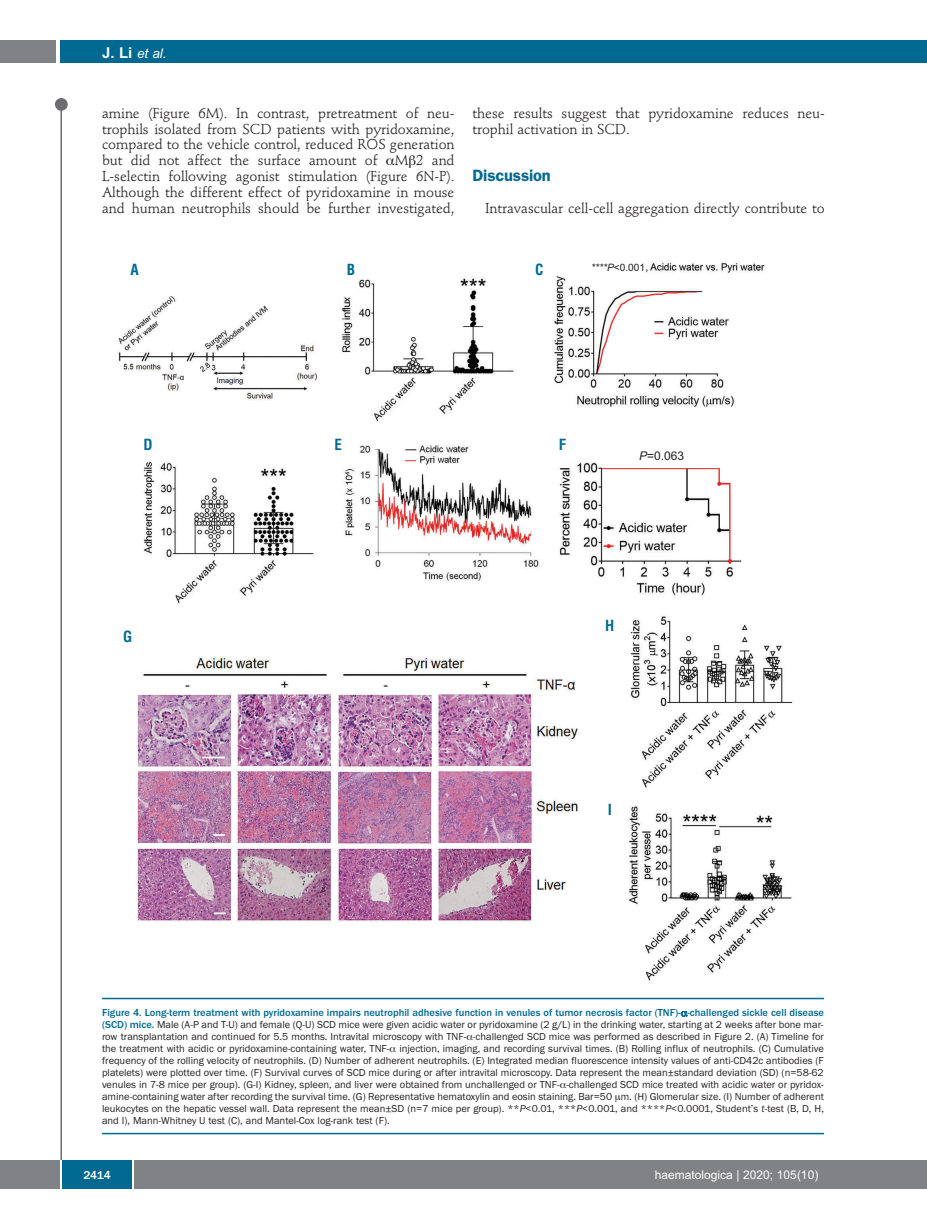
<style>
.page{position:relative;width:927px;height:1225px;background:#fff}
.page>*{position:absolute;margin:0;border:0;box-sizing:border-box;transform-origin:0 0}
.t1{font:600 16.5px "Franklin Gothic";letter-spacing:-.01em;color:#006991}
.t2{font:700 condensed 15px "Helvetica";color:#006991}
.t3{font:14.25px/15.9px "Stempel Schneidler";letter-spacing:-.005em;color:#231f20;text-align:justify}
.t4{font:italic 13.5px "Arial";color:#fff}
.t5{font:12px "Arial";color:#fff}
.t6{font:12px "Arial";color:#231f20}
.t7{font:500 12px "Franklin Gothic";color:#fff}
.t8{font:10.5px/12px "Franklin Gothic";color:#231f20;text-align:justify}
.t9{font:10.2px "Arial";color:#231f20}
.s1{font-weight:700;font-style:normal;font-size:15px}
.s2{font-style:italic}
.s3{font-weight:500;color:#006991}
</style>
<div class="page">
<div style="left:911px;top:40px;width:16px;height:22px;background:#006991"></div>
<div style="left:910px;top:1160px;width:17px;height:28px;background:#808285"></div>
<div style="left:55px;top:98px;width:13px;height:13px;background:#6c6d70;border-radius:50%"></div>
<hr style="left:60px;top:101px;width:2px;height:1061px;background:#6c6d70">
<div style="left:60px;top:40px;width:852px;height:22px;background:#006991"></div>
<div style="left:0;top:40px;width:56px;height:22px;background:#808285"></div>
<div style="left:0;top:1160px;width:911px;height:28px;background:#808285"></div>
<div style="left:62px;top:1160px;width:71px;height:28px;background:#006991"></div>
<hr style="left:60px;top:1160px;width:2px;height:28px;background:#fff">
<svg style="left:133px;top:1160px;width:1px;height:28px"></svg>
<img style="left:118px;top:261px;width:647px;height:343px">
<img style="left:137px;top:615px;width:656px;height:366px">
<hr style="left:102px;top:997px;width:722px;height:2px;background:#006991">
<hr style="left:102px;top:1132px;width:722px;height:2px;background:#006991">
<p class="t4" style="left:102px;top:45px;width:66px"><span class="s1">J. Li</span> et al.</p>
<p class="t3" style="left:102px;top:106px;width:354px">amine (Figure 6M). In contrast, pretreatment of neu&shy;trophils isolated from SCD patients with pyridoxamine, compared to the vehicle control, reduced ROS generation but did not affect the surface amount of M 2 and L-selectin following agonist stimulation (Figure 6N-P).<br>Although the different effect of pyridoxamine in mouse and human neutrophils should be further investigated,</p>
<h3 class="t3" style="left:472px;top:106px;width:354px">these results suggest that pyridoxamine reduces neu&shy;trophil activation in SCD.</h3>
<h1 class="t1" style="left:472px;top:170px;width:80px">Discussion</h1>
<h3 class="t3" style="left:485px;top:201px;width:341px">Intravascular cell-cell aggregation directly contribute to</h3>
<h2 class="t2" style="left:131px;top:260px;width:10px">A</h2>
<h2 class="t2" style="left:347px;top:260px;width:10px">B</h2>
<h2 class="t2" style="left:535px;top:260px;width:10px">C</h2>
<p class="t9" style="left:591px;top:261px;width:56px"><span class="s2">****P</span>&lt;0.001</p>
<h2 class="t2" style="left:144px;top:436px;width:11px">D</h2>
<h2 class="t2" style="left:334px;top:436px;width:9px">E</h2>
<h2 class="t2" style="left:559px;top:436px;width:9px">F</h2>
<p class="t6" style="left:639px;top:448px;width:47px"><span class="s2">P</span>=0.063</p>
<h2 class="t2" style="left:123px;top:628px;width:11px">G</h2>
<h2 class="t2" style="left:605px;top:617px;width:11px">H</h2>
<h2 class="t2" style="left:608px;top:801px;width:6px">I</h2>
<p class="t8" style="left:102px;top:1006px;width:723px"><span class="s3">Figure 4. Long-term treatment with pyridoxamine impairs neutrophil adhesive function in venules of tumor necrosis factor (TNF)- -challenged sickle cell disease (SCD) mice.</span> Male (A-P and T-U) and female (Q-U) SCD mice were given acidic water or pyridoxamine (2 g/L) in the drinking water, starting at 2 weeks after bone mar&shy;row transplantation and continued for 5.5 months. Intravital microscopy with TNF- -challenged SCD mice was performed as described in Figure 2. (A) Timeline for the treatment with acidic or pyridoxamine-containing water, TNF- injection, imaging, and recording survival times. (B) Rolling influx of neutrophils. (C) Cumulative frequency of the rolling velocity of neutrophils. (D) Number of adherent neutrophils. (E) Integrated median fluorescence intensity values of anti-CD42c antibodies (F platelets) were plotted over time. (F) Survival curves of SCD mice during or after intravital microscopy. Data represent the mean±standard deviation (SD) (n=58-62 venules in 7-8 mice per group). (G-I) Kidney, spleen, and liver were obtained from unchallenged or TNF- -challenged SCD mice treated with acidic water or pyridox&shy;amine-containing water after recording the survival time. (G) Representative hematoxylin and eosin staining. Bar=50 m. (H) Glomerular size. (I) Number of adherent leukocytes on the hepatic vessel wall. Data represent the mean±SD (n=7 mice per group). **<span class="s2">P</span>&lt;0.01, ***<span class="s2">P</span>&lt;0.001, and ****<span class="s2">P</span>&lt;0.0001, Student’s <span class="s2">t</span>-test (B, D, H, and I), Mann-Whitney U test (C), and Mantel-Cox log-rank test (F).</p>
<p class="t7" style="left:84px;top:1167px;width:29px">2414</p>
<p class="t5" style="left:655px;top:1167px;width:165px">haematologica | 2020; 105(10)</p>
</div>
